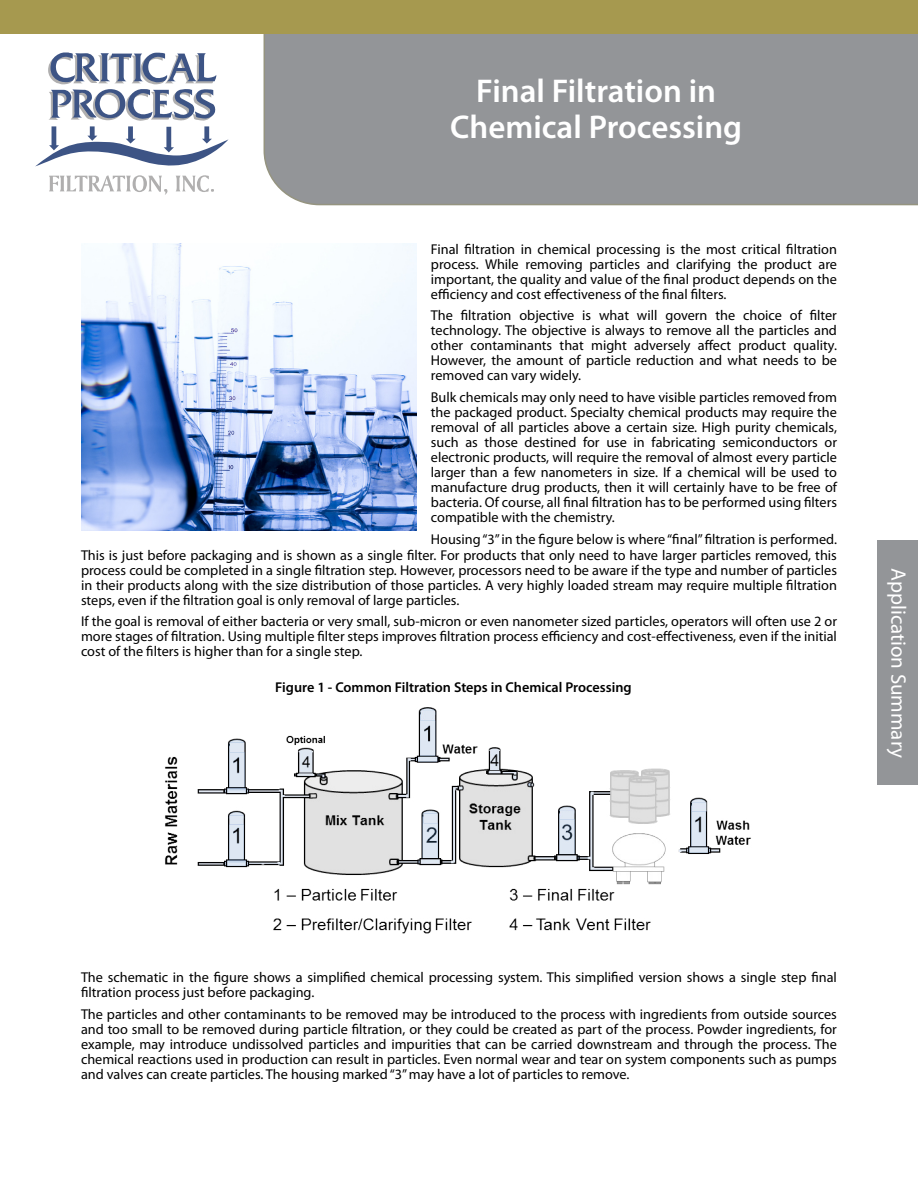
<style>
.page{position:relative;width:918px;height:1188px;background:#fff}
.page>*{position:absolute;margin:0;border:0;box-sizing:border-box;transform-origin:0 0}
.t1{font:600 33px/36px "Myriad Pro";color:#fff;text-align:center}
.t2{font:21px "Myriad Pro";color:#fff}
.t3{font:14.25px/15px "Myriad Pro";color:#000;text-align:justify}
.t4{font:600 14.25px "Myriad Pro";color:#000}
</style>
<div class="page">
<div style="left:263px;top:33px;width:655px;height:173px;background:#939598"></div>
<svg style="left:36px;top:52px;width:193px;height:114px"></svg>
<svg style="left:49px;top:175px;width:118px;height:20px"></svg>
<svg style="left:176px;top:175px;width:38px;height:17px"></svg>
<div style="left:0;top:0;width:918px;height:33px;background:#a6994f"></div>
<img style="left:81px;top:243px;width:335px;height:287px">
<div style="left:878px;top:540px;width:40px;height:244px;background:#939598"></div>
<img style="left:165px;top:707px;width:586px;height:227px">
<h1 class="t1" style="left:450px;top:72px;width:293px">Final Filtration in<br>Chemical Processing</h1>
<p class="t3" style="left:431px;top:241px;width:408px">Final filtration in chemical processing is the most critical filtration process. While removing particles and clarifying the product are important, the quality and value of the final product depends on the efficiency and cost effectiveness of the final filters.</p>
<p class="t3" style="left:431px;top:308px;width:408px">The filtration objective is what will govern the choice of filter technology. The objective is always to remove all the particles and other contaminants that might adversely affect product quality.<br>However, the amount of particle reduction and what needs to be removed can vary widely.</p>
<p class="t3" style="left:431px;top:390px;width:408px">Bulk chemicals may only need to have visible particles removed from the packaged product. Specialty chemical products may require the removal of all particles above a certain size. High purity chemicals, such as those destined for use in fabricating semiconductors or electronic products, will require the removal of almost every particle larger than a few nanometers in size. If a chemical will be used to manufacture drug products, then it will certainly have to be free of bacteria. Of course, all final filtration has to be performed using filters compatible with the chemistry.</p>
<p class="t3" style="left:431px;top:532px;width:408px">Housing “3” in the figure below is where “final” filtration is performed.</p>
<p class="t3" style="left:81px;top:547px;width:758px">This is just before packaging and is shown as a single filter. For products that only need to have larger particles removed, this process could be completed in a single filtration step. However, processors need to be aware if the type and number of particles in their products along with the size distribution of those particles. A very highly loaded stream may require multiple filtration steps, even if the filtration goal is only removal of large particles.</p>
<p class="t3" style="left:81px;top:614px;width:758px">If the goal is removal of either bacteria or very small, sub-micron or even nanometer sized particles, operators will often use 2 or more stages of filtration. Using multiple filter steps improves filtration process efficiency and cost-effectiveness, even if the initial cost of the filters is higher than for a single step.</p>
<p class="t4" style="left:275px;top:678px;width:358px">Figure 1 - Common Filtration Steps in Chemical Processing</p>
<h2 class="t2" style="left:911px;top:568px;width:191px;rotate:90deg">Application Summary</h2>
<p class="t3" style="left:81px;top:970px;width:758px">The schematic in the figure shows a simplified chemical processing system. This simplified version shows a single step final filtration process just before packaging.</p>
<p class="t3" style="left:81px;top:1006px;width:757px">The particles and other contaminants to be removed may be introduced to the process with ingredients from outside sources and too small to be removed during particle filtration, or they could be created as part of the process. Powder ingredients, for example, may introduce undissolved particles and impurities that can be carried downstream and through the process. The chemical reactions used in production can result in particles. Even normal wear and tear on system components such as pumps and valves can create particles. The housing marked “3” may have a lot of particles to remove.</p>
</div>
